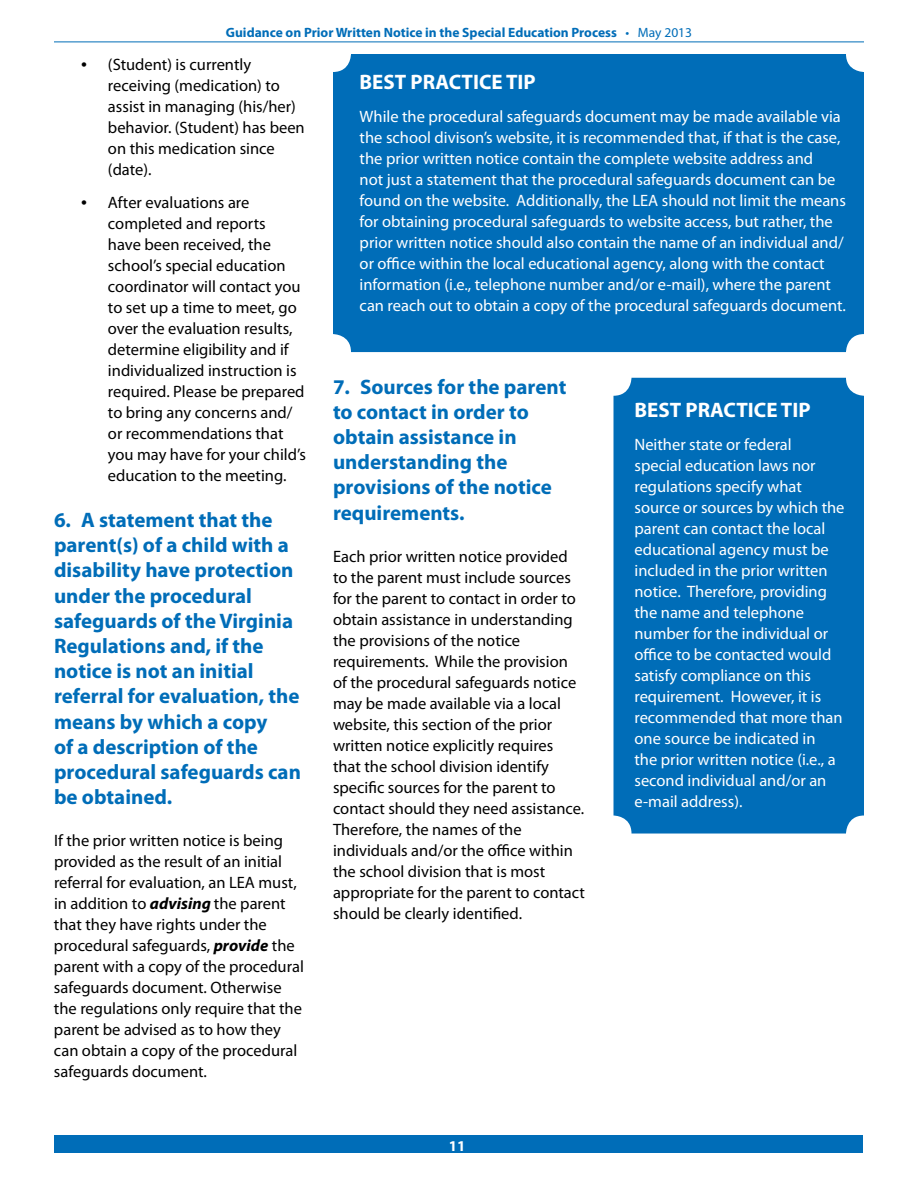
<style>
.page{position:relative;width:918px;height:1188px;background:#fff}
.page>*{position:absolute;margin:0;border:0;box-sizing:border-box;transform-origin:0 0}
.t1{font:700 21px/25.2px "Myriad Pro";color:#006db8}
.t2{font:700 21px "Myriad Pro";color:#fff}
.t3{font:16.5px/21px "Myriad Pro";color:#000}
.t4{font:16.5px/21px "Myriad Pro";color:#fff}
.t5{font:700 15px "Myriad Pro";color:#fff}
.t6{font:700 13.5px "Myriad Pro";color:#006db8}
.s1{font-weight:400}
.s2{font-size:21px}
.s3{font-weight:700;font-style:italic}
</style>
<div class="page">
<div style="left:54px;top:1135px;width:809px;height:18px;background:#006db8"></div>
<hr style="left:54px;top:42px;width:810px;height:1px;background:#006db8">
<div style="left:614px;top:378px;width:250px;height:456px;background:#006db8;border-radius:18px"></div>
<div style="left:333px;top:54px;width:531px;height:298px;background:#006db8;border-radius:18px"></div>
<p class="t6" style="left:226px;top:27px;width:468px">Guidance on Prior Written Notice in the Special Education Process <span class="s1">• May 2013</span></p>
<p class="t3" style="left:108px;top:55px;width:198px;text-indent:-27px"><span class="s2">•</span> (Student) is currently receiving (medication) to assist in managing (his/her) behavior. (Student) has been on this medication since (date).</p>
<p class="t3" style="left:108px;top:193px;width:199px;text-indent:-27px"><span class="s2">•</span> After evaluations are completed and reports<br>have been received, the school’s special education coordinator will contact you to set up a time to meet, go over the evaluation results, determine eligibility and if individualized instruction is required. Please be prepared to bring any concerns and/ or recommendations that you may have for your child’s education to the meeting.</p>
<p class="t1" style="left:54px;top:509px;width:248px">6. A statement that the parent(s) of a child with a disability have protection under the procedural safeguards of the Virginia<br>Regulations and, if the notice is not an initial referral for evaluation, the means by which a copy<br>of a description of the procedural safeguards can be obtained.</p>
<p class="t3" style="left:54px;top:832px;width:251px">If the prior written notice is being provided as the result of an initial referral for evaluation, an LEA must, in addition to <span class="s3">advising</span> the parent that they have rights under the procedural safeguards, <span class="s3">provide</span> the parent with a copy of the procedural safeguards document. Otherwise the regulations only require that the parent be advised as to how they can obtain a copy of the procedural safeguards document.</p>
<p class="t2" style="left:360px;top:74px;width:178px">BEST PRACTICE TIP</p>
<p class="t4" style="left:360px;top:108px;width:488px">While the procedural safeguards document may be made available via the school divison’s website, it is recommended that, if that is the case, the prior written notice contain the complete website address and<br>not just a statement that the procedural safeguards document can be found on the website. Additionally, the LEA should not limit the means for obtaining procedural safeguards to website access, but rather, the prior written notice should also contain the name of an individual and/ or office within the local educational agency, along with the contact information (i.e., telephone number and/or e-mail), where the parent can reach out to obtain a copy of the procedural safeguards document.</p>
<p class="t1" style="left:333px;top:376px;width:235px">7. Sources for the parent to contact in order to obtain assistance in understanding the provisions of the notice requirements.</p>
<p class="t3" style="left:333px;top:547px;width:254px">Each prior written notice provided to the parent must include sources for the parent to contact in order to obtain assistance in understanding the provisions of the notice requirements. While the provision of the procedural safeguards notice may be made available via a local website, this section of the prior written notice explicitly requires that the school division identify specific sources for the parent to contact should they need assistance.<br>Therefore, the names of the individuals and/or the office within the school division that is most appropriate for the parent to contact should be clearly identified.</p>
<p class="t2" style="left:634px;top:402px;width:178px">BEST PRACTICE TIP</p>
<p class="t4" style="left:634px;top:436px;width:212px">Neither state or federal<br>special education laws nor regulations specify what source or sources by which the parent can contact the local educational agency must be included in the prior written notice. Therefore, providing the name and telephone number for the individual or office to be contacted would satisfy compliance on this requirement. However, it is recommended that more than one source be indicated in<br>the prior written notice (i.e., a second individual and/or an e-mail address).</p>
<p class="t5" style="left:449px;top:1140px;width:18px">11</p>
</div>
